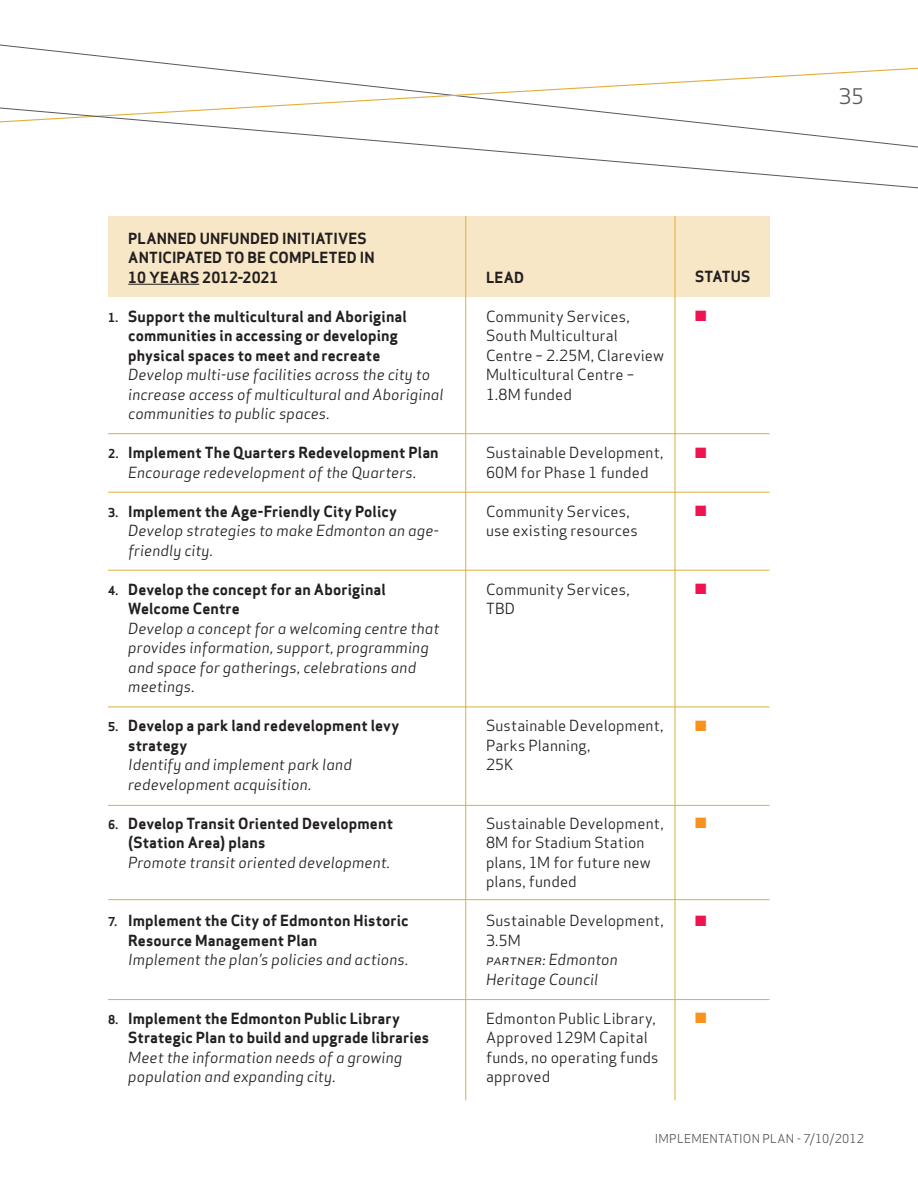
<style>
.page{position:relative;width:918px;height:1188px;background:#fff}
.page>*{position:absolute;margin:0;border:0;box-sizing:border-box;transform-origin:0 0}
.t1{font:21px "Apex Sans";color:#57585a}
.t2{font:italic 15px/19.5px "Apex Sans";letter-spacing:.005em;color:#231f20}
.t3{font:700 15px/19.5px "Apex Sans";letter-spacing:.01em;color:#231f20}
.t4{font:15px/19.5px "Apex Sans";letter-spacing:.01em;color:#231f20}
.t5{font:15px "Zapf Dingbats ITC";color:#ed1450}
.t6{font:15px "Zapf Dingbats ITC";color:#f7931d}
.t7{font:12px "Apex Sans";letter-spacing:.02em;color:#57585a}
.s1{font-size:12px}
.s2{font-weight:400;font-style:italic}
.s3{font-weight:700;font-style:normal;font-size:12px}
.s4{font-weight:700;font-style:normal}
</style>
<div class="page">
<svg style="left:0;top:44px;width:918px;height:145px"></svg>
<div style="left:108px;top:216px;width:662px;height:81px;background:#f7e7c7"></div>
<hr style="left:128px;top:284px;width:71px;height:1px;background:#231f20">
<hr style="left:465px;top:216px;width:1px;height:884px;background:#e1ae3a">
<hr style="left:108px;top:433px;width:662px;height:1px;background:#e1ae3a">
<hr style="left:108px;top:492px;width:662px;height:1px;background:#e1ae3a">
<hr style="left:108px;top:570px;width:662px;height:1px;background:#e1ae3a">
<hr style="left:108px;top:707px;width:662px;height:1px;background:#e1ae3a">
<hr style="left:108px;top:805px;width:662px;height:1px;background:#e1ae3a">
<hr style="left:108px;top:899px;width:662px;height:1px;background:#e1ae3a">
<hr style="left:108px;top:999px;width:662px;height:1px;background:#e1ae3a">
<hr style="left:675px;top:216px;width:1px;height:884px;background:#e1ae3a">
<h1 class="t1" style="left:839px;top:79px;width:27px">35</h1>
<p class="t3" style="left:108px;top:228px;width:103px">Plann ed unfun</p>
<p class="t3" style="left:128px;top:228px;width:238px;text-indent:122px">ded initiatives anticipated to be com</p>
<p class="t3" style="left:302px;top:248px;width:72px">pleted in</p>
<p class="t3" style="left:128px;top:267px;width:152px">10 years 2012-2021</p>
<p class="t3" style="left:128px;top:306px;width:280px;text-indent:-20px"><span class="s1">1.</span> Support the multicultural and Aboriginal communities in accessing or developing physical spaces to meet and recreate</p>
<p class="t2" style="left:128px;top:364px;width:317px">Develop multi-use facilities across the city to increase access of multicultural and Aboriginal communities to public spaces.</p>
<p class="t3" style="left:108px;top:443px;width:332px;text-align:center"><span class="s1">2.</span> Implement The Quarters Redevelopment Plan<br><span class="s2">Encourage redevelopment of the Quarters.</span></p>
<p class="t2" style="left:128px;top:500px;width:312px;text-indent:-20px"><span class="s3">3.</span> <span class="s4">Implement the Age-Friendly City Policy<br></span>Develop strategies to make Edmonton an age&shy;friendly city.</p>
<p class="t3" style="left:128px;top:579px;width:259px;text-indent:-20px"><span class="s1">4.</span> Develop the concept for an Aboriginal<br>Welcome Centre</p>
<p class="t2" style="left:128px;top:617px;width:313px">Develop a concept for a welcoming centre that provides information, support, programming and space for gatherings, celebrations and meetings.</p>
<p class="t3" style="left:128px;top:716px;width:273px;text-indent:-20px"><span class="s1">5.</span> Develop a park land redevelopment levy strategy</p>
<p class="t2" style="left:128px;top:754px;width:225px">Identify and implement park land redevelopment acquisition.</p>
<p class="t3" style="left:128px;top:813px;width:266px;text-indent:-20px"><span class="s1">6.</span> Develop Transit Oriented Development (Station Area) plans</p>
<p class="t2" style="left:128px;top:851px;width:263px">Promote transit oriented development.</p>
<p class="t3" style="left:128px;top:911px;width:282px;text-indent:-20px"><span class="s1">7.</span> I mplement the City of Edmonton Historic<br>Resource Management Plan</p>
<p class="t2" style="left:128px;top:949px;width:282px">Implement the plan’s policies and actions.</p>
<p class="t3" style="left:128px;top:1008px;width:303px;text-indent:-20px"><span class="s1">8.</span> Implement the Edmonton Public Library<br>Strategic Plan to build and upgrade libraries</p>
<p class="t2" style="left:128px;top:1046px;width:276px">Meet the information needs of a growing population and expanding city.</p>
<p class="t3" style="left:486px;top:267px;width:11px">LEAD</p>
<p class="t4" style="left:486px;top:305px;width:180px">Community Services,<br>South M ulticultural<br>Centre – 2.25M, Clareview<br>M ulticultural Centre –<br>1.8M funded</p>
<p class="t4" style="left:486px;top:442px;width:179px">Sustainable Development,<br>60M for Phase 1 funded</p>
<p class="t4" style="left:486px;top:500px;width:153px">Community Services, use existing resources</p>
<p class="t4" style="left:486px;top:578px;width:145px">Community Services,<br>TBD</p>
<p class="t3" style="left:695px;top:267px;width:46px">status</p>
<p class="t5" style="left:695px;top:309px;width:13px">■</p>
<p class="t5" style="left:695px;top:446px;width:13px">■</p>
<p class="t5" style="left:695px;top:504px;width:13px">■</p>
<p class="t5" style="left:695px;top:582px;width:13px">■</p>
<p class="t4" style="left:486px;top:715px;width:179px">Sustainable Development,<br>Parks Planning,<br>25K</p>
<p class="t4" style="left:486px;top:812px;width:179px">Sustainable Development,<br>8M for Stadium Station plans, 1M for future new plans, funded</p>
<p class="t4" style="left:486px;top:910px;width:179px">Sustainable Development,<br>3.5M</p>
<p class="t2" style="left:486px;top:949px;width:133px">partner: Edmonton<br>Heritage Council</p>
<p class="t4" style="left:486px;top:1007px;width:174px">Edmonton Public Library,<br>Approved 129M Capital funds, no operating funds approved</p>
<p class="t6" style="left:695px;top:719px;width:13px">■</p>
<p class="t6" style="left:695px;top:816px;width:13px">■</p>
<p class="t5" style="left:695px;top:914px;width:13px">■</p>
<p class="t6" style="left:695px;top:1011px;width:13px">■</p>
<p class="t7" style="left:655px;top:1129px;width:211px">IMPLEMENTATION PLAN - 7/10/2012</p>
</div>
